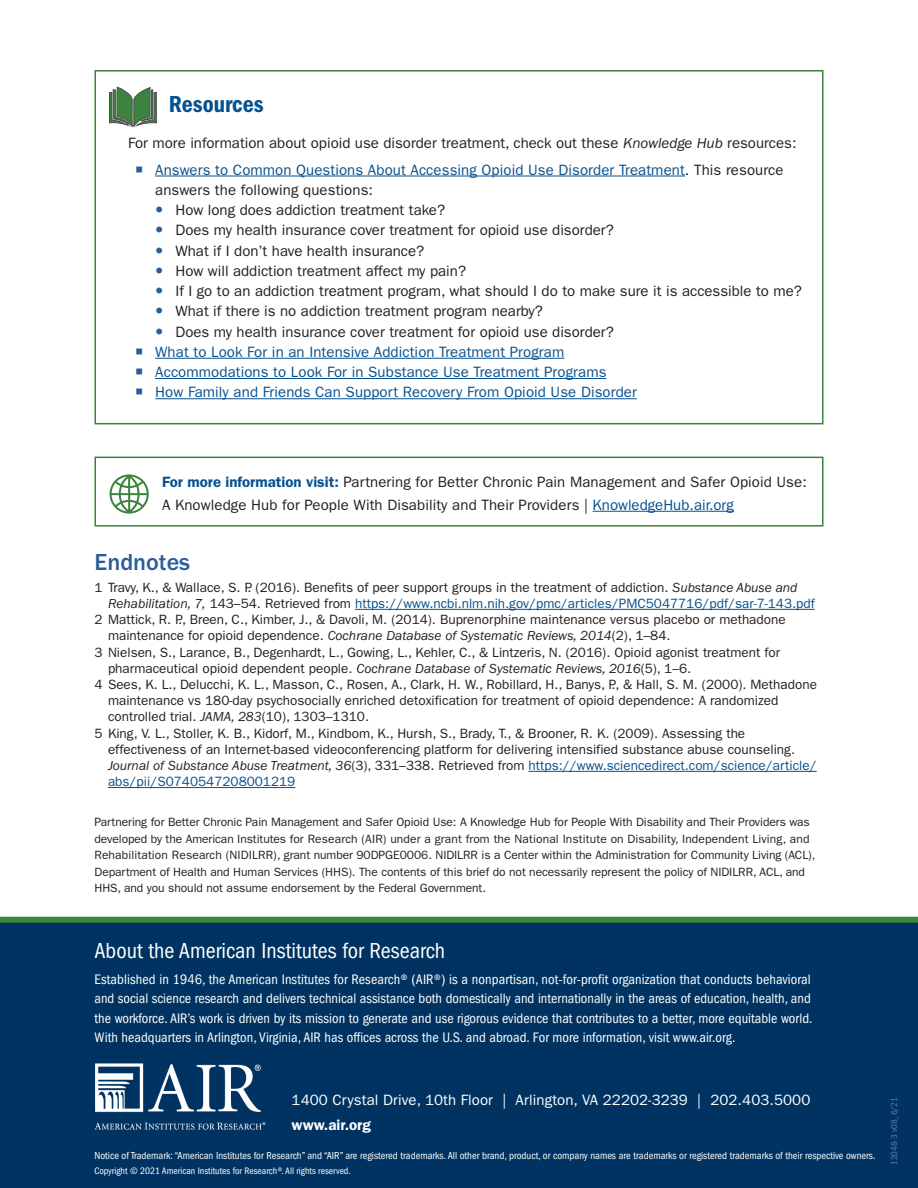
<style>
.page{position:relative;width:918px;height:1188px;background:#fff}
.page>*{position:absolute;margin:0;border:0;box-sizing:border-box;transform-origin:0 0}
.t1{font:24px "ITC Franklin Gothic Std Dm Cd";color:#065190}
.t2{font:500 24px "ITC Franklin Gothic Std";color:#2b5d98}
.t3{font:condensed 22.5px "ITC Franklin Gothic Std";color:#fff}
.t4{font:15px/20.2px "ITC Franklin Gothic Std";color:#231f20}
.t5{font:15px/20.2px "ITC Franklin Gothic Std";letter-spacing:.005em;color:#065190}
.t6{font:15px "ITC Franklin Gothic Std";letter-spacing:.005em;color:#fff}
.t7{font:600 15px "ITC Franklin Gothic Std";color:#fff}
.t8{font:condensed 14.25px/19.5px "ITC Franklin Gothic Std";color:#fff}
.t9{font:13.5px "ITC Franklin Gothic Std";color:#231f20}
.t10{font:13.5px "ITC Franklin Gothic Std";color:#065190}
.t11{font:12px/16.5px "ITC Franklin Gothic Std";letter-spacing:-.005em;color:#231f20}
.t12{font:condensed 10.5px "ITC Franklin Gothic Std";color:#fff}
.t13{font:condensed 9.75px "ITC Franklin Gothic Std";color:#fff}
.t14{font:condensed 9px "ITC Franklin Gothic Std";color:#5e7ea4}
.s1{font-style:italic}
.s2{color:#065190}
.s3{font-weight:600;color:#065190}
.s4{font-style:italic;color:#231f20}
.s5{color:#231f20}
</style>
<div class="page">
<div style="left:0;top:920px;width:918px;height:268px;background:#003361"></div>
<div style="left:0;top:917px;width:918px;height:6px;background:#3c833d"></div>
<img style="left:94px;top:1063px;width:172px;height:67px">
<div style="left:94px;top:70px;width:730px;height:354px;border:2px solid #3c833d"></div>
<svg style="left:109px;top:70px;width:48px;height:57px"></svg>
<hr style="left:155px;top:176px;width:530px;height:1px;background:#065190">
<hr style="left:155px;top:358px;width:409px;height:1px;background:#065190">
<hr style="left:155px;top:378px;width:452px;height:1px;background:#065190">
<hr style="left:155px;top:398px;width:482px;height:1px;background:#065190">
<hr style="left:593px;top:511px;width:141px;height:1px;background:#065190">
<svg style="left:110px;top:474px;width:39px;height:40px"></svg>
<div style="left:94px;top:457px;width:730px;height:70px;border:2px solid #3c833d"></div>
<hr style="left:355px;top:609px;width:460px;height:1px;background:#065190">
<hr style="left:528px;top:771px;width:289px;height:1px;background:#065190">
<hr style="left:108px;top:787px;width:187px;height:1px;background:#065190">
<h1 class="t1" style="left:169px;top:90px;width:96px">Resources</h1>
<p class="t4" style="left:155px;top:129px;width:643px;line-height:27px;text-indent:-27px">For more information about opioid use disorder treatment, check out these <span class="s1">Knowledge Hub</span> resources:<br><span class="s2">Answers to Common Questions About Accessing Opioid Use Disorder Treatment</span>. This resource</p>
<p class="t4" style="left:176px;top:180px;width:628px;text-indent:-20px">answers the following questions:<br>How long does addiction treatment take?<br>Does my health insurance cover treatment for opioid use disorder?<br>What if I don’t have health insurance?<br>How will addiction treatment affect my pain?<br>If I go to an addiction treatment program, what should I do to make sure it is accessible to me?<br>What if there is no addiction treatment program nearby?<br>Does my health insurance cover treatment for opioid use disorder?</p>
<p class="t5" style="left:155px;top:342px;width:483px">What to Look For in an Intensive Addiction Treatment Program<br>Accommodations to Look For in Substance Use Treatment Programs<br>How Family and Friends Can Support Recovery From Opioid Use Disorder</p>
<p class="t4" style="left:162px;top:471px;width:646px;line-height:22.5px"><span class="s3">For more information visit:</span> Partnering for Better Chronic Pain Management and Safer Opioid Use:<br>A Knowledge Hub for People With Disability and Their Providers | <span class="s2">KnowledgeHub.air.org</span></p>
<h1 class="t2" style="left:94px;top:549px;width:97px">Endnotes</h1>
<p class="t9" style="left:94px;top:579px;width:705px">1 Travy, K., &amp; Wallace, S. P. (2016). Benefits of peer support groups in the treatment of addiction. <span class="s1">Substance Abuse and</span></p>
<p class="t10" style="left:108px;top:596px;width:708px"><span class="s4">Rehabilitation, 7,</span> <span class="s5">143–54. Retrieved from</span> https://www.ncbi.nlm.nih.gov/pmc/articles/PMC5047716/pdf/sar-7-143.pdf</p>
<p class="t9" style="left:94px;top:612px;width:693px">2 Mattick, R. P., Breen, C., Kimber, J., &amp; Davoli, M. (2014). Buprenorphine maintenance versus placebo or methadone</p>
<p class="t9" style="left:108px;top:628px;width:564px">maintenance for opioid dependence. <span class="s1">Cochrane Database of Systematic Reviews, 2014</span>(2), 1–84.</p>
<p class="t9" style="left:94px;top:644px;width:687px">3 Nielsen, S., Larance, B., Degenhardt, L., Gowing, L., Kehler, C., &amp; Lintzeris, N. (2016). Opioid agonist treatment for</p>
<p class="t9" style="left:108px;top:660px;width:585px">pharmaceutical opioid dependent people. <span class="s1">Cochrane Database of Systematic Reviews, 2016</span>(5), 1–6.</p>
<p class="t9" style="left:94px;top:677px;width:724px">4 Sees, K. L., Delucchi, K. L., Masson, C., Rosen, A., Clark, H. W., Robillard, H., Banys, P., &amp; Hall, S. M. (2000). Methadone</p>
<p class="t9" style="left:108px;top:693px;width:672px">maintenance vs 180-day psychosocially enriched detoxification for treatment of opioid dependence: A randomized</p>
<p class="t9" style="left:108px;top:709px;width:263px">controlled trial. <span class="s1">JAMA, 283</span>(10), 1303–1310.</p>
<p class="t9" style="left:94px;top:725px;width:652px">5 King, V. L., Stoller, K. B., Kidorf, M., Kindbom, K., Hursh, S., Brady, T., &amp; Brooner, R. K. (2009). Assessing the</p>
<p class="t9" style="left:108px;top:741px;width:689px">effectiveness of an Internet-based videoconferencing platform for delivering intensified substance abuse counseling.</p>
<p class="t10" style="left:108px;top:758px;width:710px"><span class="s4">Journal of Substance Abuse Treatment, 36</span><span class="s5">(3), 331–338. Retrieved from</span> https://www.sciencedirect.com/science/article/</p>
<p class="t10" style="left:108px;top:774px;width:189px">abs/pii/S0740547208001219</p>
<p class="t11" style="left:94px;top:814px;width:722px">Partnering for Better Chronic Pain Management and Safer Opioid Use: A Knowledge Hub for People With Disability and Their Providers was developed by the American Institutes for Research (AIR) under a grant from the National Institute on Disability, Independent Living, and Rehabilitation Research (NIDILRR), grant number 90DPGE0006. NIDILRR is a Center within the Administration for Community Living (ACL), Department of Health and Human Services (HHS). The contents of this brief do not necessarily represent the policy of NIDILRR, ACL, and HHS, and you should not assume endorsement by the Federal Government.</p>
<h2 class="t3" style="left:94px;top:938px;width:352px">About the American Institutes for Research</h2>
<p class="t8" style="left:94px;top:970px;width:720px">Established in 1946, the American Institutes for Research® (AIR®) is a nonpartisan, not-for-profit organization that conducts behavioral and social science research and delivers technical assistance both domestically and internationally in the areas of education, health, and the workforce. AIR’s work is driven by its mission to generate and use rigorous evidence that contributes to a better, more equitable world.<br>With headquarters in Arlington, Virginia, AIR has offices across the U.S. and abroad. For more information, visit www.air.org.</p>
<p class="t6" style="left:292px;top:1091px;width:520px">1400 Crystal Drive, 10th Floor | Arlington, VA 22202-3239 | 202.403.5000</p>
<p class="t7" style="left:292px;top:1115px;width:81px">www.air.org</p>
<p class="t12" style="left:94px;top:1149px;width:783px">Notice of Trademark: “American Institutes for Research” and “AIR” are registered trademarks. All other brand, product, or company names are trademarks or registered trademarks of their respective owners.</p>
<p class="t13" style="left:94px;top:1165px;width:258px">Copyright © 2021 American Institutes for Research®. All rights reserved.</p>
<p class="t14" style="left:889px;top:1142px;width:47px;rotate:-90deg">a v02_11/20</p>
<p class="t14" style="left:889px;top:1165px;width:69px;rotate:-90deg">12048-3 v08_6/21</p>
</div>
